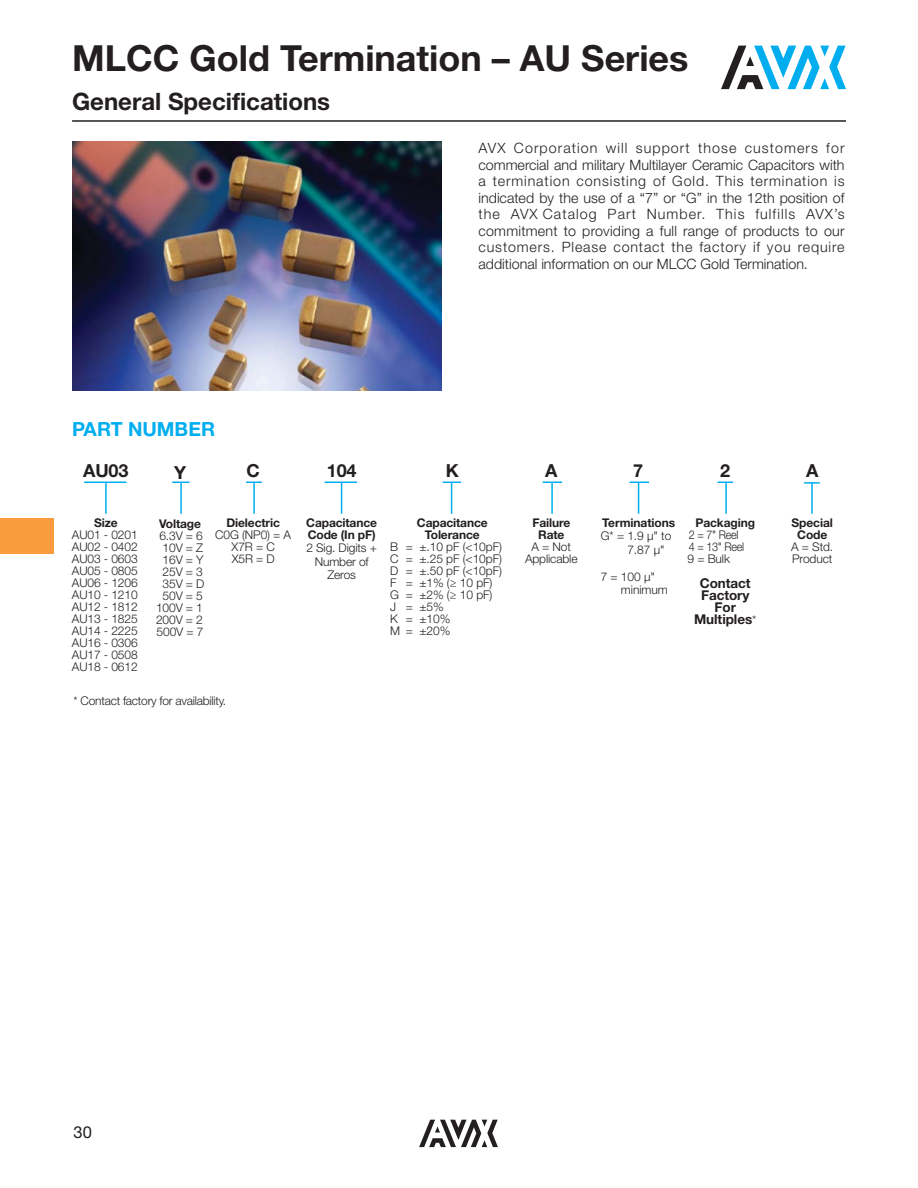
<style>
.page{position:relative;width:918px;height:1188px;background:#fff}
.page>*{position:absolute;margin:0;border:0;box-sizing:border-box;transform-origin:0 0}
.t1{font:700 36px "Helvetica Neue LT Std";color:#231f20}
.t2{font:700 24px "Helvetica Neue LT Std";color:#231f20}
.t3{font:700 19.5px "Helvetica Neue LT Std";color:#00aeef}
.t4{font:700 18px "Helvetica Neue LT Std";letter-spacing:-.01em;color:#231f20}
.t5{font:16.5px "Helvetica Neue";color:#231f20}
.t6{font:300 14.25px/16.5px "Helvetica Neue LT Std";color:#231f20;text-align:justify}
.t7{font:700 13.5px/12px "Helvetica Neue LT Std";letter-spacing:-.005em;color:#231f20;text-align:center}
.t8{font:300 12px/12px "Helvetica Neue LT Std";letter-spacing:-.01em;color:#231f20;text-align:center}
.t9{font:700 12px/12px "Helvetica Neue LT Std";letter-spacing:-.01em;color:#231f20;text-align:center}
.t10{font:300 12px/12px "Helvetica Neue LT Std";letter-spacing:-.01em;color:#231f20;scale:.9 1}
.s1{font-weight:300;font-size:12px}
</style>
<div class="page">
<svg style="left:419px;top:1120px;width:79px;height:27px"></svg>
<svg style="left:721px;top:46px;width:125px;height:43px"></svg>
<div style="left:0;top:518px;width:53px;height:36px;background:#f89c3e"></div>
<hr style="left:72px;top:120px;width:774px;height:2px;background:#231f20">
<img style="left:72px;top:142px;width:369px;height:249px">
<hr style="left:84px;top:482px;width:42px;height:1px;background:#00aeef">
<svg style="left:172px;top:482px;width:18px;height:1px"></svg>
<svg style="left:246px;top:482px;width:16px;height:1px"></svg>
<hr style="left:325px;top:482px;width:32px;height:1px;background:#00aeef">
<svg style="left:443px;top:482px;width:18px;height:1px"></svg>
<svg style="left:543px;top:482px;width:19px;height:1px"></svg>
<svg style="left:630px;top:482px;width:19px;height:1px"></svg>
<svg style="left:718px;top:482px;width:15px;height:1px"></svg>
<svg style="left:804px;top:482px;width:16px;height:2px"></svg>
<hr style="left:105px;top:482px;width:2px;height:32px;background:#00aeef">
<hr style="left:180px;top:482px;width:2px;height:32px;background:#00aeef">
<hr style="left:253px;top:482px;width:2px;height:32px;background:#00aeef">
<hr style="left:341px;top:482px;width:1px;height:32px;background:#00aeef">
<hr style="left:451px;top:482px;width:1px;height:32px;background:#00aeef">
<hr style="left:551px;top:482px;width:2px;height:32px;background:#00aeef">
<hr style="left:638px;top:482px;width:1px;height:32px;background:#00aeef">
<hr style="left:725px;top:482px;width:2px;height:32px;background:#00aeef">
<hr style="left:811px;top:482px;width:2px;height:32px;background:#00aeef">
<h1 class="t1" style="left:72px;top:45px;width:618px">MLCC Gold Termination – AU Series</h1>
<h2 class="t2" style="left:72px;top:93px;width:260px">General Specifications</h2>
<p class="t6" style="left:479px;top:142px;width:368px">AVX Corporation will support those customers for commercial and military Multilayer Ceramic Capacitors with a termination consisting of Gold. This termination is indicated by the use of a “7” or “G” in the 12th position of the AVX Catalog Part Number. This fulfills AVX’s commitment to providing a full range of products to our customers. Please contact the factory if you require additional information on our MLCC Gold Termination.</p>
<h3 class="t3" style="left:72px;top:422px;width:145px">PART NUMBER</h3>
<h3 class="t4" style="left:83px;top:465px;width:47px">AU03</h3>
<h3 class="t4" style="left:174px;top:466px;width:14px">Y</h3>
<h3 class="t4" style="left:247px;top:465px;width:15px">C</h3>
<h3 class="t4" style="left:327px;top:465px;width:31px">104</h3>
<h3 class="t4" style="left:446px;top:465px;width:14px">K</h3>
<h3 class="t4" style="left:545px;top:465px;width:14px">A</h3>
<h3 class="t4" style="left:633px;top:465px;width:12px">7</h3>
<h3 class="t4" style="left:720px;top:465px;width:12px">2</h3>
<h3 class="t4" style="left:806px;top:465px;width:14px">A</h3>
<p class="t9" style="left:94px;top:518px;width:25px">Size</p>
<p class="t8" style="left:72px;top:530px;width:67px;text-align:justify">AU01 - 0201<br>AU02 - 0402<br>AU03 - 0603<br>AU05 - 0805<br>AU06 - 1206<br>AU10 - 1210<br>AU12 - 1812<br>AU13 - 1825<br>AU14 - 2225<br>AU16 - 0306<br>AU17 - 0508<br>AU18 - 0612</p>
<p class="t9" style="left:159px;top:519px;width:43px">Voltage</p>
<p class="t8" style="left:156px;top:531px;width:50px">6.3V = 6<br>10V = Z<br>16V = Y<br>25V = 3<br>35V = D<br>50V = 5<br>100V = 1<br>200V = 2<br>500V = 7</p>
<p class="t9" style="left:226px;top:518px;width:55px">Dielectric</p>
<p class="t8" style="left:215px;top:530px;width:77px">C0G (NP0) = A<br>X7R = C<br>X5R = D</p>
<p class="t9" style="left:306px;top:518px;width:72px;text-align:left">Capacitance<br>Code (In pF)</p>
<p class="t8" style="left:306px;top:543px;width:72px;line-height:13.5px">2 Sig. Digits +<br>Number of<br>Zeros</p>
<p class="t9" style="left:417px;top:518px;width:72px">Capacitance<br>Tolerance</p>
<p class="t8" style="left:390px;top:542px;width:113px;text-align:left">B = ±.10 pF (&lt;10pF)<br>C = ±.25 pF (&lt;10pF)<br>D = ±.50 pF (&lt;10pF)<br>F = ±1% (≥ 10 pF)<br>G = ±2% (≥ 10 pF)<br>J = ±5%<br>K = ±10%<br>M = ±20%</p>
<p class="t9" style="left:532px;top:518px;width:39px">Failure<br>Rate</p>
<p class="t8" style="left:525px;top:542px;width:54px">A = Not<br>Applicable</p>
<p class="t9" style="left:602px;top:518px;width:75px">Terminations</p>
<p class="t8" style="left:627px;top:531px;width:45px;line-height:13.5px;text-align:left;text-indent:-27px">G* = 1.9 μ" to<br>7.87 μ"</p>
<p class="t8" style="left:621px;top:571px;width:48px;line-height:13.5px;text-align:left;text-indent:-20px">7 = 100 μ" minimum</p>
<p class="t9" style="left:696px;top:518px;width:61px">Packaging</p>
<p class="t10" style="left:688px;top:530px;width:64px">2 = 7" Reel<br>4 = 13" Reel<br>9 = Bulk</p>
<p class="t7" style="left:694px;top:579px;width:64px">Contact<br>Factory<br>For<br>Multiples<span class="s1">*</span></p>
<p class="t9" style="left:792px;top:518px;width:43px">Special<br>Code</p>
<p class="t8" style="left:791px;top:542px;width:43px;text-align:left">A = Std.<br>Product</p>
<p class="t8" style="left:74px;top:696px;width:154px">* Contact factory for availability.</p>
<h3 class="t5" style="left:74px;top:1126px;width:20px">30</h3>
</div>
